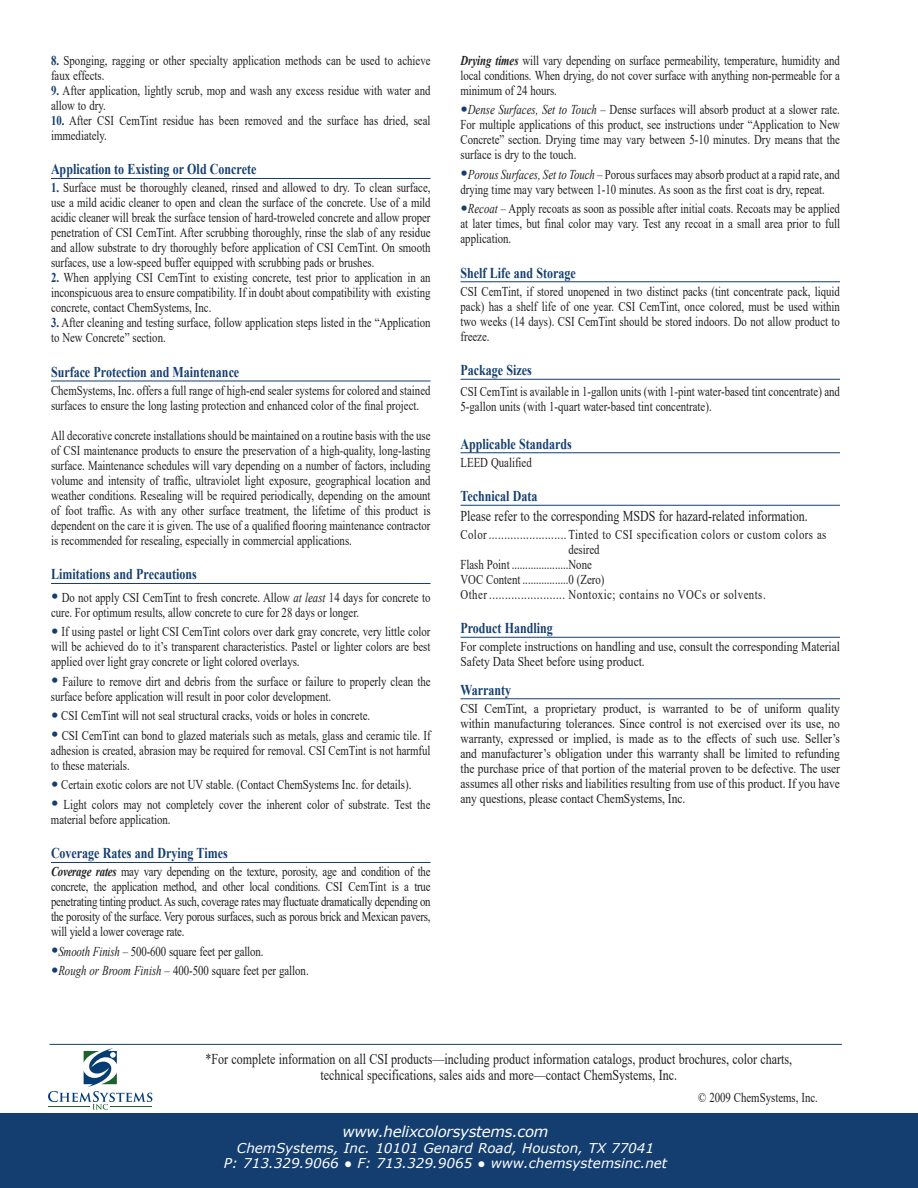
<style>
.page{position:relative;width:918px;height:1188px;background:#fff}
.page>*{position:absolute;margin:0;border:0;box-sizing:border-box;transform-origin:0 0}
.t1{font:15px/16.5px "Times New Roman";color:#231f20;text-align:center;scale:.8 1}
.t2{font:700 15px "Times New Roman";color:#143e70;scale:.8 1}
.t3{font:italic 15px "Verdana";letter-spacing:-.02em;color:#fff}
.t4{font:13.5px/15px "Times New Roman";color:#231f20;scale:.8 1}
.t5{font:13.5px/15px "Times New Roman";color:#231f20;scale:.85 1}
.t6{font:italic 13.5px/15px "Verdana";color:#fff;text-align:center}
.t7{font:13.5px "Times New Roman";letter-spacing:.04em;color:#231f20;scale:.8 1}
.t8{font:13.5px "Times New Roman";letter-spacing:.045em;color:#231f20;scale:.8 1}
.s1{font-weight:700;color:#143e70}
.s2{font-size:21px;color:#143e70}
.s3{font-style:italic}
.s4{font-weight:700;font-style:italic}
</style>
<div class="page">
<hr style="left:51px;top:178px;width:379px;height:1px;background:#143e70">
<hr style="left:51px;top:381px;width:379px;height:1px;background:#143e70">
<hr style="left:51px;top:583px;width:379px;height:1px;background:#143e70">
<hr style="left:51px;top:862px;width:379px;height:1px;background:#143e70">
<hr style="left:460px;top:281px;width:380px;height:1px;background:#143e70">
<hr style="left:460px;top:379px;width:380px;height:1px;background:#143e70">
<hr style="left:460px;top:452px;width:380px;height:1px;background:#143e70">
<hr style="left:460px;top:505px;width:380px;height:1px;background:#143e70">
<hr style="left:460px;top:637px;width:380px;height:1px;background:#143e70">
<hr style="left:460px;top:698px;width:380px;height:1px;background:#143e70">
<div style="left:0;top:1114px;width:918px;height:74px;background:#143e70"></div>
<hr style="left:50px;top:1044px;width:792px;height:1px;background:#143e70">
<svg style="left:48px;top:1048px;width:104px;height:62px"></svg>
<hr style="left:48px;top:1107px;width:42px;height:1px;background:#1c6130">
<hr style="left:110px;top:1107px;width:42px;height:1px;background:#1c6130">
<p class="t4" style="left:51px;top:52px;width:476px"><span class="s1">8.</span> Sponging, ragging or other specialty application methods can be used to achieve faux effects.</p>
<p class="t4" style="left:51px;top:82px;width:476px"><span class="s1">9.</span> After application, lightly scrub, mop and wash any excess residue with water and allow to dry.</p>
<p class="t4" style="left:51px;top:112px;width:476px"><span class="s1">10.</span> After CSI CemTint residue has been removed and the surface has dried, seal immediately.</p>
<p class="t2" style="left:51px;top:159px;width:258px">Application to Existing or Old Concrete</p>
<p class="t4" style="left:51px;top:180px;width:476px;text-align:justify"><span class="s1">1.</span> Surface must be thoroughly cleaned, rinsed and allowed to dry. To clean surface, use a mild acidic cleaner to open and clean the surface of the concrete. Use of a mild acidic cleaner will break the surface tension of hard-troweled concrete and allow proper penetration of CSI CemTint. After scrubbing thoroughly, rinse the slab of any residue and allow substrate to dry thoroughly before application of CSI CemTint. On smooth surfaces, use a low-speed buffer equipped with scrubbing pads or brushes.</p>
<p class="t4" style="left:51px;top:270px;width:476px;text-align:justify"><span class="s1">2.</span> When applying CSI CemTint to existing concrete, test prior to application in an inconspicuous area to ensure compatibility. If in doubt about compatibility with existing concrete, contact ChemSystems, Inc.</p>
<p class="t4" style="left:51px;top:315px;width:476px"><span class="s1">3.</span> After cleaning and testing surface, follow application steps listed in the “Application to New Concrete” section.</p>
<p class="t2" style="left:51px;top:361px;width:237px">Surface Protection and Maintenance</p>
<p class="t4" style="left:51px;top:382px;width:476px">ChemSystems, Inc. offers a full range of high-end sealer systems for colored and stained surfaces to ensure the long lasting protection and enhanced color of the final project.</p>
<p class="t4" style="left:51px;top:427px;width:476px;text-align:justify">All decorative concrete installations should be maintained on a routine basis with the use of CSI maintenance products to ensure the preservation of a high-quality, long-lasting surface. Maintenance schedules will vary depending on a number of factors, including volume and intensity of traffic, ultraviolet light exposure, geographical location and weather conditions. Resealing will be required periodically, depending on the amount of foot traffic. As with any other surface treatment, the lifetime of this product is dependent on the care it is given. The use of a qualified flooring maintenance contractor is recommended for resealing, especially in commercial applications.</p>
<p class="t2" style="left:51px;top:564px;width:184px">Limitations and Precautions</p>
<p class="t4" style="left:51px;top:589px;width:476px"><span class="s2">•</span> Do not apply CSI CemTint to fresh concrete. Allow <span class="s3">at least</span> 14 days for concrete to cure. For optimum results, allow concrete to cure for 28 days or longer.</p>
<p class="t4" style="left:51px;top:624px;width:476px;text-align:justify"><span class="s2">•</span> If using pastel or light CSI CemTint colors over dark gray concrete, very little color will be achieved do to it’s transparent characteristics. Pastel or lighter colors are best applied over light gray concrete or light colored overlays.</p>
<p class="t4" style="left:51px;top:673px;width:476px"><span class="s2">•</span> Failure to remove dirt and debris from the surface or failure to properly clean the surface before application will result in poor color development.</p>
<p class="t4" style="left:51px;top:708px;width:400px"><span class="s2">•</span> CSI CemTint will not seal structural cracks, voids or holes in concrete.</p>
<p class="t4" style="left:51px;top:727px;width:476px;text-align:justify"><span class="s2">•</span> CSI CemTint can bond to glazed materials such as metals, glass and ceramic tile. If adhesion is created, abrasion may be required for removal. CSI CemTint is not harmful to these materials.</p>
<p class="t4" style="left:51px;top:777px;width:452px"><span class="s2">•</span> Certain exotic colors are not UV stable. (Contact ChemSystems Inc. for details).</p>
<p class="t4" style="left:51px;top:796px;width:476px"><span class="s2">•</span> Light colors may not completely cover the inherent color of substrate. Test the material before application.</p>
<p class="t2" style="left:51px;top:843px;width:222px">Coverage Rates and Drying Times</p>
<p class="t4" style="left:51px;top:864px;width:476px;text-align:justify"><span class="s4">Coverage rates</span> may vary depending on the texture, porosity, age and condition of the concrete, the application method, and other local conditions. CSI CemTint is a true penetrating tinting product. As such, coverage rates may fluctuate dramatically depending on the porosity of the surface. Very porous surfaces, such as porous brick and Mexican pavers, will yield a lower coverage rate.</p>
<p class="t4" style="left:51px;top:943px;width:267px"><span class="s2">•</span><span class="s3">Smooth Finish</span> – 500-600 square feet per gallon.</p>
<p class="t4" style="left:51px;top:963px;width:324px"><span class="s2">•</span><span class="s3">Rough or Broom Finish</span> – 400-500 square feet per gallon.</p>
<p class="t4" style="left:460px;top:52px;width:476px;text-align:justify"><span class="s4">Drying times</span> will vary depending on surface permeability, temperature, humidity and local conditions. When drying, do not cover surface with anything non-permeable for a minimum of 24 hours.</p>
<p class="t4" style="left:460px;top:102px;width:476px;text-align:justify"><span class="s2">•</span><span class="s3">Dense Surfaces, Set to Touch</span> – Dense surfaces will absorb product at a slower rate.<br>For multiple applications of this product, see instructions under “Application to New Concrete” section. Drying time may vary between 5-10 minutes. Dry means that the surface is dry to the touch.</p>
<p class="t4" style="left:460px;top:166px;width:476px"><span class="s2">•</span><span class="s3">Porous Surfaces, Set to Touch</span> – Porous surfaces may absorb product at a rapid rate, and drying time may vary between 1-10 minutes. As soon as the first coat is dry, repeat.</p>
<p class="t4" style="left:460px;top:201px;width:476px;text-align:justify"><span class="s2">•</span><span class="s3">Recoat</span> – Apply recoats as soon as possible after initial coats. Recoats may be applied at later times, but final color may vary. Test any recoat in a small area prior to full application.</p>
<p class="t2" style="left:460px;top:262px;width:146px">Shelf Life and Storage</p>
<p class="t4" style="left:460px;top:283px;width:476px;text-align:justify">CSI CemTint, if stored unopened in two distinct packs (tint concentrate pack, liquid pack) has a shelf life of one year. CSI CemTint, once colored, must be used within two weeks (14 days). CSI CemTint should be stored indoors. Do not allow product to freeze.</p>
<p class="t2" style="left:460px;top:359px;width:91px">Package Sizes</p>
<p class="t4" style="left:460px;top:384px;width:476px">CSI CemTint is available in 1-gallon units (with 1-pint water-based tint concentrate) and<br>5-gallon units (with 1-quart water-based tint concentrate).</p>
<p class="t2" style="left:460px;top:433px;width:141px">Applicable Standards</p>
<p class="t4" style="left:460px;top:454px;width:91px">LEED Qualified</p>
<p class="t2" style="left:460px;top:485px;width:98px">Technical Data</p>
<p class="t1" style="left:460px;top:507px;width:436px">Please refer to the corresponding MSDS for hazard-related information.</p>
<p class="t7" style="left:460px;top:525px;width:459px">Color ......................... Tinted to CSI specification colors or custom colors as</p>
<p class="t4" style="left:568px;top:541px;width:40px">desired</p>
<p class="t4" style="left:460px;top:556px;width:166px">Flash Point .....................None</p>
<p class="t4" style="left:460px;top:571px;width:181px">VOC Content .................0 (Zero)</p>
<p class="t8" style="left:460px;top:585px;width:383px">Other ........................ Nontoxic; contains no VOCs or solvents.</p>
<p class="t2" style="left:460px;top:617px;width:117px">Product Handling</p>
<p class="t5" style="left:460px;top:639px;width:448px">For complete instructions on handling and use, consult the corresponding Material<br>Safety Data Sheet before using product.</p>
<p class="t2" style="left:460px;top:679px;width:65px">Warranty</p>
<p class="t5" style="left:460px;top:700px;width:448px;text-align:justify">CSI CemTint, a proprietary product, is warranted to be of uniform quality within manufacturing tolerances. Since control is not exercised over its use, no warranty, expressed or implied, is made as to the effects of such use. Seller’s and manufacturer’s obligation under this warranty shall be limited to refunding the purchase price of that portion of the material proven to be defective. The user assumes all other risks and liabilities resulting from use of this product. If you have any questions, please contact ChemSystems, Inc.</p>
<p class="t1" style="left:206px;top:1050px;width:735px">*For complete information on all CSI products—including product information catalogs, product brochures, color charts, technical specifications, sales aids and more—contact ChemSystems, Inc.</p>
<p class="t4" style="left:698px;top:1089px;width:151px">© 2009 ChemSystems, Inc.</p>
<p class="t3" style="left:343px;top:1121px;width:207px">www.helixcolorsystems.com</p>
<p class="t6" style="left:224px;top:1141px;width:445px">ChemSystems, Inc. 10101 Genard Road, Houston, TX 77041<br>P: 713.329.9066 ● F: 713.329.9065 ● www.chemsystemsinc.net</p>
</div>
